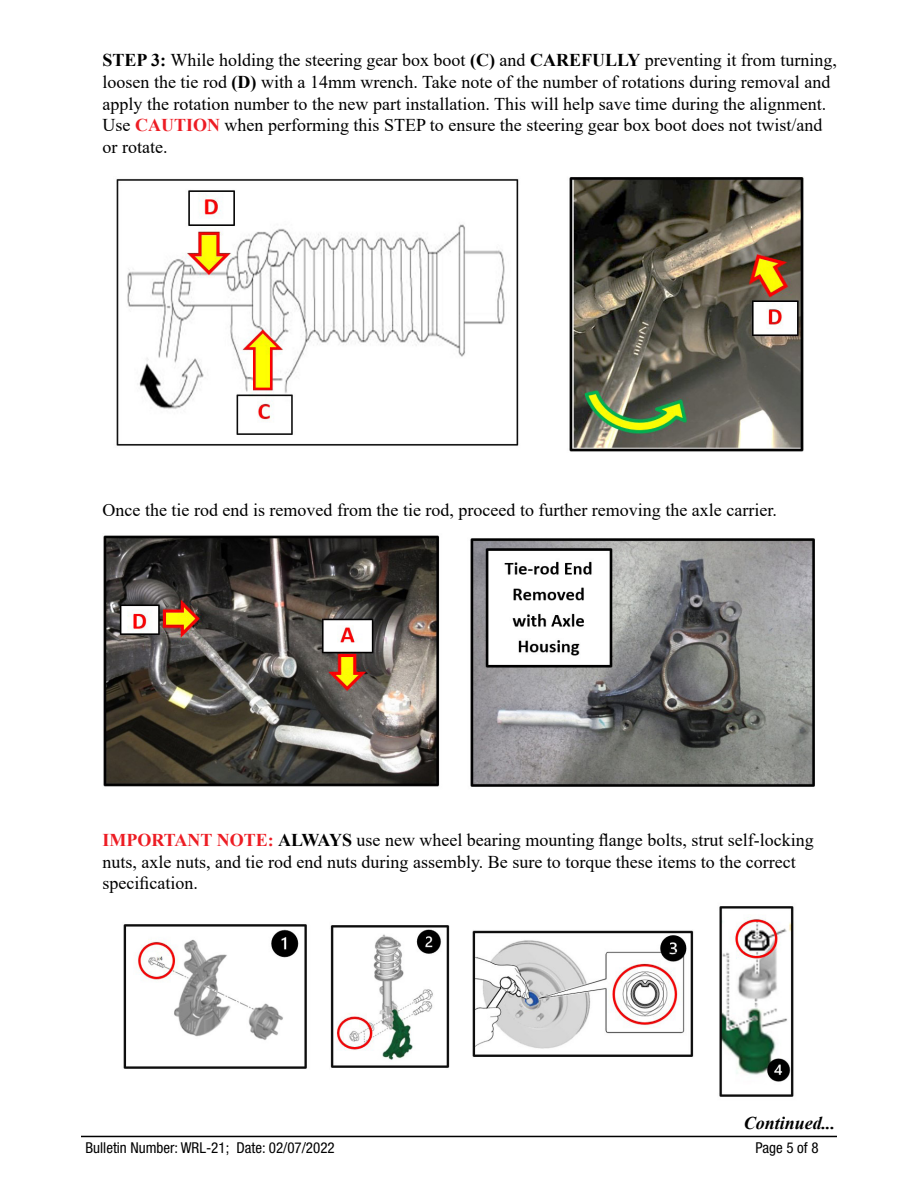
<style>
.page{position:relative;width:918px;height:1188px;background:#fff}
.page>*{position:absolute;margin:0;border:0;box-sizing:border-box;transform-origin:0 0}
.t1{font:18px/21.6px "Times New Roman";color:#000}
.t2{font:italic 700 18px "Times New Roman";color:#000}
.t3{font:condensed 15px "Helvetica Neue LT Std";color:#000}
.s1{font-weight:700}
.s2{font-weight:700;color:#ed1d24}
</style>
<div class="page">
<hr style="left:81px;top:1136px;width:756px;height:1px;background:#000">
<img style="left:116px;top:177px;width:688px;height:275px">
<img style="left:103px;top:535px;width:712px;height:252px">
<img style="left:123px;top:906px;width:671px;height:191px">
<p class="t1" style="left:103px;top:49px;width:736px"><span class="s1">STEP 3:</span> While holding the steering gear box boot <span class="s1">(C)</span> and <span class="s1">CAREFULLY</span> preventing it from turning, loosen the tie rod <span class="s1">(D)</span> with a 14mm wrench. Take note of the number of rotations during removal and apply the rotation number to the new part installation. This will help save time during the alignment.<br>Use <span class="s2">CAUTION</span> when performing this STEP to ensure the steering gear box boot does not twist/and or rotate.</p>
<p class="t1" style="left:103px;top:499px;width:676px">Once the tie rod end is removed from the tie rod, proceed to further removing the axle carrier.</p>
<p class="t1" style="left:103px;top:829px;width:713px"><span class="s2">IMPORTANT NOTE:</span> <span class="s1">ALWAYS</span> use new wheel bearing mounting flange bolts, strut self-locking nuts, axle nuts, and tie rod end nuts during assembly. Be sure to torque these items to the correct specification.</p>
<p class="t2" style="left:744px;top:1111px;width:93px">Continued...</p>
<p class="t3" style="left:86px;top:1138px;width:251px">Bulletin Number: WRL-21; Date: 02/07/2022</p>
<p class="t3" style="left:756px;top:1138px;width:65px">Page 5 of 8</p>
</div>
